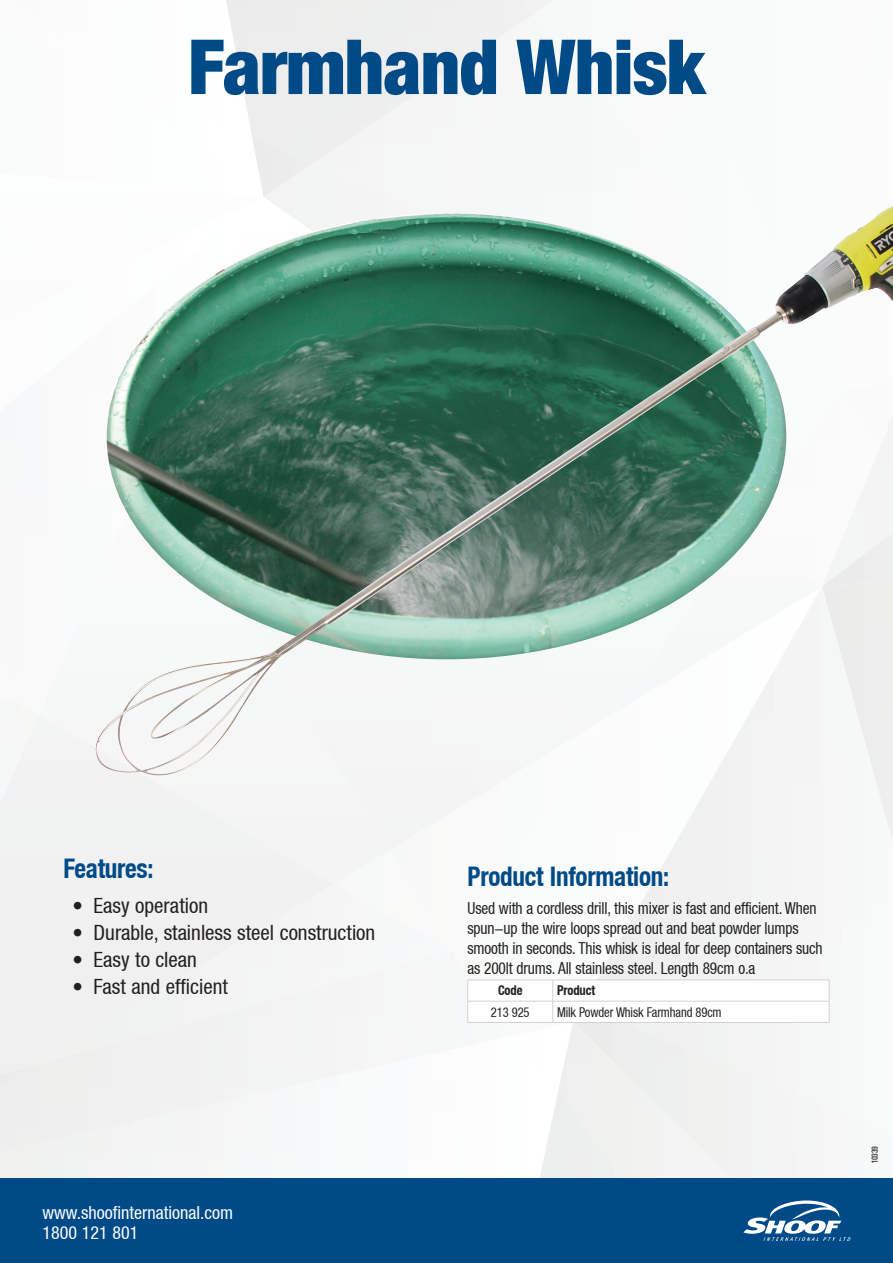
<style>
.page{position:relative;width:893px;height:1263px;background:#fff}
.page>*{position:absolute;margin:0;border:0;box-sizing:border-box;transform-origin:0 0}
.t1{font:900 condensed 76.05px "Helvetica Neue LT";letter-spacing:-.01em;color:#004a87}
.Blurb{font:700 condensed 27px "Helvetica Neue LT";letter-spacing:-.01em;color:#004a87;scale:.93 1}
.t2{font:condensed 21px "Helvetica Neue LT";color:#231f20}
.t3{font:condensed 18px/19.5px "Helvetica Neue LT";color:#fff}
.Blurb-2{font:condensed 16.5px/19.8px "Helvetica Neue LT";letter-spacing:-.01em;color:#231f20;scale:.93 1}
.Blurb-3{font:condensed 13.5px "Helvetica Neue LT";letter-spacing:-.01em;color:#231f20;scale:.93 1}
.Blurb-4{font:700 condensed 13.5px "Helvetica Neue LT";letter-spacing:-.01em;color:#231f20;scale:.93 1}
.t4{font:7.5px "Oswald";letter-spacing:-.03em;color:#231f20}
</style>
<div class="page">
<div style="left:573px;top:1005px;width:320px;height:173px;background:#f2f3f3"></div>
<div style="left:0;top:1048px;width:458px;height:107px;background:#f6f6f6"></div>
<img style="left:0;top:1078px;width:41px;height:18px">
<img style="left:390px;top:776px;width:227px;height:174px">
<div style="left:334px;top:884px;width:116px;height:179px;background:#f6f6f7"></div>
<div style="left:0;top:715px;width:334px;height:363px;background:#f1f2f2"></div>
<img style="left:540px;top:1091px;width:84px;height:87px">
<img style="left:467px;top:979px;width:48px;height:44px">
<svg style="left:467px;top:980px;width:363px;height:42px"></svg>
<hr style="left:468px;top:1022px;width:85px;height:1px;background:#d1d2d4">
<hr style="left:553px;top:1022px;width:276px;height:1px;background:#d1d2d4">
<img style="left:90px;top:206px;width:803px;height:570px">
<div style="left:0;top:1178px;width:893px;height:85px;background:#004a87"></div>
<svg style="left:743px;top:1200px;width:107px;height:41px"></svg>
<p class="t1" style="left:188px;top:20px;width:518px">Farmhand Whisk</p>
<p class="Blurb" style="left:64px;top:851px;width:98px">Features:</p>
<p class="t2" style="left:72px;top:893px;width:137px">• Easy operation</p>
<p class="t2" style="left:72px;top:920px;width:304px">• Durable, stainless steel construction</p>
<p class="t2" style="left:72px;top:947px;width:126px">• Easy to clean</p>
<p class="t2" style="left:72px;top:974px;width:157px">• Fast and efficient</p>
<p class="t3" style="left:43px;top:1203px;width:192px">www.shoofinternational.com<br>1800 121 801</p>
<p class="Blurb" style="left:468px;top:860px;width:218px">Product Information:</p>
<p class="Blurb-2" style="left:468px;top:898px;width:383px">Used with a cordless drill, this mixer is fast and efficient. When spun-up the wire loops spread out and beat powder lumps smooth in seconds. This whisk is ideal for deep containers such as 200lt drums. All stainless steel. Length 89cm o.a</p>
<p class="Blurb-4" style="left:498px;top:982px;width:28px">Code</p>
<p class="Blurb-4" style="left:557px;top:982px;width:42px">Product</p>
<p class="Blurb-3" style="left:491px;top:1004px;width:43px">213 925</p>
<p class="Blurb-3" style="left:557px;top:1004px;width:178px">Milk Powder Whisk Farmhand 89cm</p>
<p class="t4" style="left:868px;top:1163px;width:18px;rotate:-90deg">10339</p>
</div>
